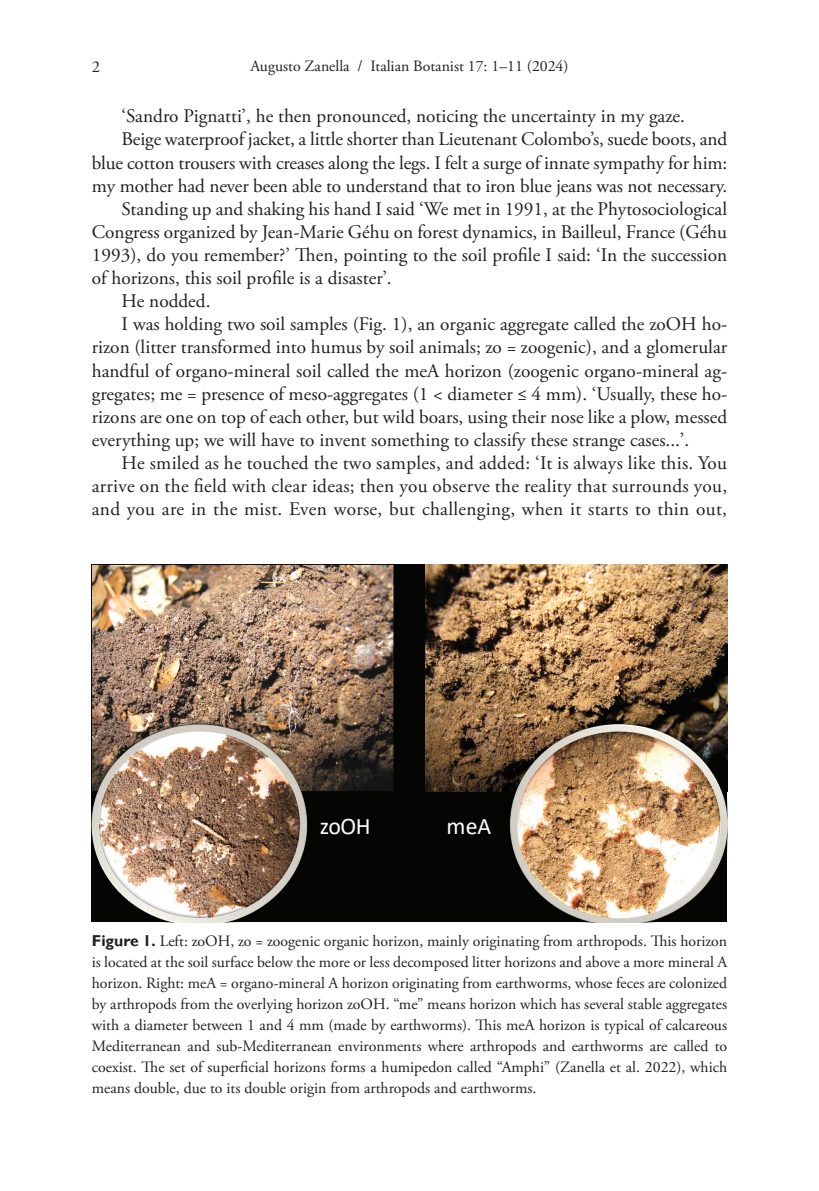
<style>
.page{position:relative;width:819px;height:1191px;background:#fff}
.page>*{position:absolute;margin:0;border:0;box-sizing:border-box;transform-origin:0 0}
.t1{font:23.8px "Calibri";letter-spacing:-.02em;color:#fff}
.Body_text{font:19.25px/23.1px "Adobe Garamond Pro";color:#231f20;text-align:justify}
.t2{font:16.62px "Adobe Garamond Pro";color:#231f20}
.FIG_-_Caption{font:15.75px/21px "Adobe Garamond Pro";color:#231f20;text-align:justify}
.s1{font-family:"Gill Sans";font-weight:700}
</style>
<div class="page">
<div style="left:92px;top:565px;width:635px;height:357px;background:#050504"></div>
<img style="left:94px;top:567px;width:298px;height:222px">
<div style="left:92px;top:565px;width:302px;height:226px;border:1px solid #050504"></div>
<img style="left:92px;top:716px;width:222px;height:206px">
<img style="left:425px;top:565px;width:302px;height:226px">
<img style="left:502px;top:716px;width:225px;height:206px">
<p class="t2" style="left:92px;top:56px;width:10px">2</p>
<p class="FIG_-_Caption" style="left:250px;top:56px;width:319px">Augusto Zanella / Italian Botanist 17: 1–11 (2024)</p>
<p class="Body_text" style="left:122px;top:105px;width:565px">‘Sandro Pignatti’, he then pronounced, noticing the uncertainty in my gaze.</p>
<p class="Body_text" style="left:92px;top:128px;width:637px;text-indent:30px">Beige waterproof jacket, a little shorter than Lieutenant Colombo’s, suede boots, and blue cotton trousers with creases along the legs. I felt a surge of innate sympathy for him: my mother had never been able to understand that to iron blue jeans was not necessary.</p>
<p class="Body_text" style="left:92px;top:198px;width:636px;text-indent:30px">Standing up and shaking his hand I said ‘We met in 1991, at the Phytosociological Congress organized by Jean-Marie Géhu on forest dynamics, in Bailleul, France (Géhu 1993), do you remember?’ Then, pointing to the soil profile I said: ‘In the succession of horizons, this soil profile is a disaster’.</p>
<p class="Body_text" style="left:122px;top:290px;width:90px">He nodded.</p>
<p class="Body_text" style="left:92px;top:313px;width:636px;text-indent:30px">I was holding two soil samples (Fig. 1), an organic aggregate called the zoOH ho&shy;rizon (litter transformed into humus by soil animals; zo = zoogenic), and a glomerular handful of organo-mineral soil called the meA horizon (zoogenic organo-mineral ag&shy;gregates; me = presence of meso-aggregates (1 &lt; diameter ≤ 4 mm). ‘Usually, these ho&shy;rizons are one on top of each other, but wild boars, using their nose like a plow, messed everything up; we will have to invent something to classify these strange cases...’.</p>
<p class="Body_text" style="left:92px;top:452px;width:636px;text-indent:30px">He smiled as he touched the two samples, and added: ‘It is always like this. You arrive on the field with clear ideas; then you observe the reality that surrounds you, and you are in the mist. Even worse, but challenging, when it starts to thin out,</p>
<p class="t1" style="left:319px;top:810px;width:53px">zoOH</p>
<p class="t1" style="left:446px;top:810px;width:46px">meA</p>
<p class="FIG_-_Caption" style="left:92px;top:931px;width:637px"><span class="s1">Figure 1.</span> Left: zoOH, zo = zoogenic organic horizon, mainly originating from arthropods. This horizon is located at the soil surface below the more or less decomposed litter horizons and above a more mineral A horizon. Right: meA = organo-mineral A horizon originating from earthworms, whose feces are colonized by arthropods from the overlying horizon zoOH. “me” means horizon which has several stable aggregates with a diameter between 1 and 4 mm (made by earthworms). This meA horizon is typical of calcareous Mediterranean and sub-Mediterranean environments where arthropods and earthworms are called to coexist. The set of superficial horizons forms a humipedon called “Amphi” (Zanella et al. 2022), which means double, due to its double origin from arthropods and earthworms.</p>
</div>
